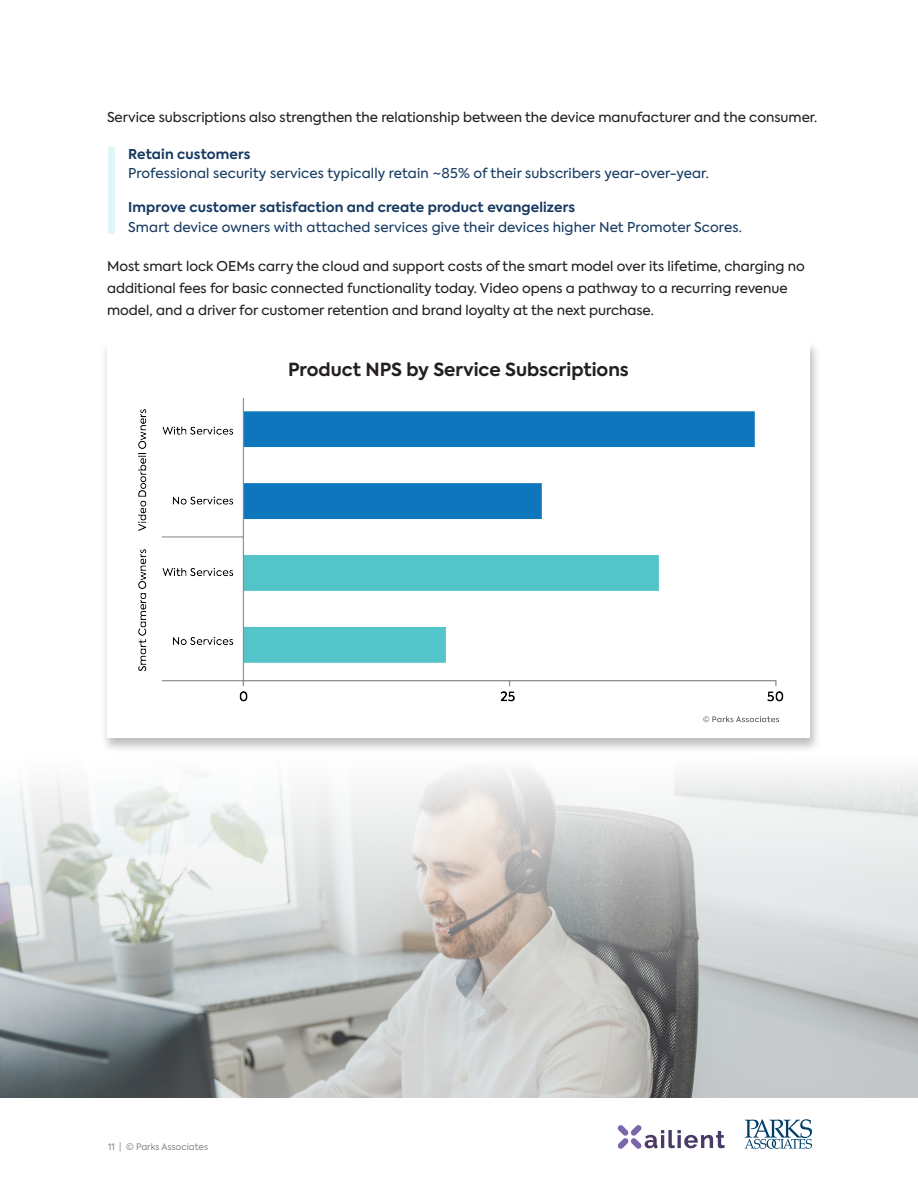
<style>
.page{position:relative;width:918px;height:1188px;background:#fff}
.page>*{position:absolute;margin:0;border:0;box-sizing:border-box;transform-origin:0 0}
.Body_Main{font:700 18px "Axiforma";color:#231f20}
.Body_Main-2{font:13.5px/21.8px "Axiforma";color:#231f20}
.Bullet_New{font:13.5px "Axiforma";letter-spacing:.01em;color:#163a61}
.Bullet_New-2{font:700 13.5px "Axiforma";letter-spacing:.01em;color:#163a61}
.t1{font:9px "Axiforma";color:#85888b}
</style>
<div class="page">
<svg style="left:745px;top:1119px;width:67px;height:30px"></svg>
<svg style="left:617px;top:1125px;width:108px;height:24px"></svg>
<div style="left:101px;top:340px;width:720px;height:413px;background:#231f20;opacity:.3"></div>
<div style="left:107px;top:342px;width:703px;height:396px;background:#fff"></div>
<div style="left:108px;top:147px;width:7px;height:87px;background:#e2f5f6"></div>
<img style="left:138px;top:399px;width:646px;height:324px">
<img style="left:0;top:1010px;width:918px;height:88px">
<svg style="left:0;top:769px;width:918px;height:241px"></svg>
<p class="Body_Main-2" style="left:107px;top:107px;width:712px">Service subscriptions also strengthen the relationship between the device manufacturer and the consumer.</p>
<p class="Bullet_New-2" style="left:128px;top:144px;width:124px">Retain customers</p>
<p class="Bullet_New" style="left:128px;top:164px;width:582px">Professional security services typically retain ~85% of their subscribers year-over-year.</p>
<p class="Bullet_New-2" style="left:128px;top:198px;width:448px">Improve customer satisfaction and create product evangelizers</p>
<p class="Bullet_New" style="left:128px;top:218px;width:615px">Smart device owners with attached services give their devices higher Net Promoter Scores.</p>
<p class="Body_Main-2" style="left:107px;top:256px;width:699px">Most smart lock OEMs carry the cloud and support costs of the smart model over its lifetime, charging no additional fees for basic connected functionality today. Video opens a pathway to a recurring revenue model, and a driver for customer retention and brand loyalty at the next purchase.</p>
<p class="Body_Main" style="left:288px;top:357px;width:342px">Product NPS by Service Subscriptions</p>
<p class="t1" style="left:108px;top:1141px;width:102px">11 | © Parks Associates</p>
</div>
